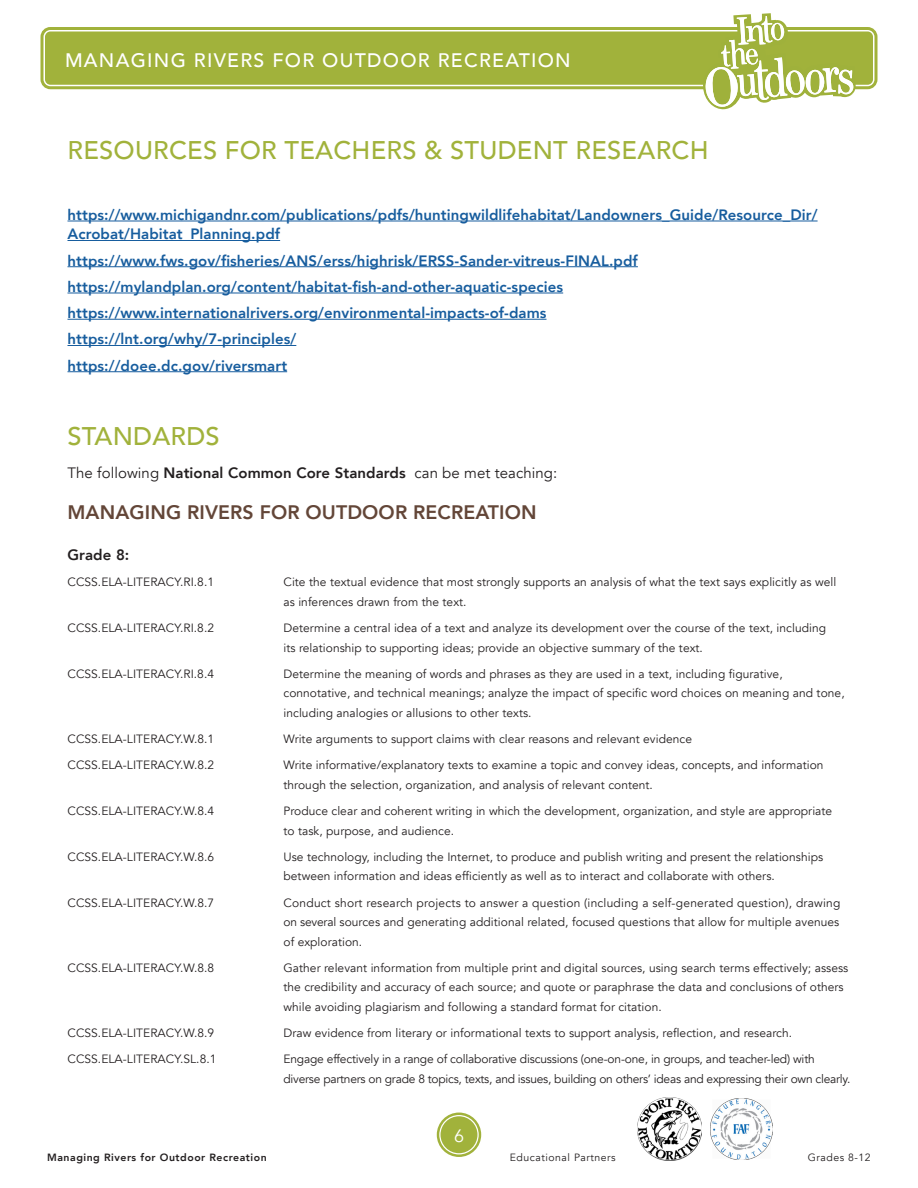
<style>
.page{position:relative;width:918px;height:1188px;background:#fff}
.page>*{position:absolute;margin:0;border:0;box-sizing:border-box;transform-origin:0 0}
.body{font:500 25.5px "Avenir";letter-spacing:.01em;color:#a1b23b}
.t1{font:500 19.5px "Avenir";letter-spacing:.065em;color:#fff}
.Standards{font:800 19.5px "Avenir";letter-spacing:.005em;color:#634638}
.t2{font:18px "Avenir";color:#fff}
.body-2{font:800 15px/19.5px "Avenir";letter-spacing:.005em;color:#175d9e}
.Standards-2{font:15px "Avenir";letter-spacing:.005em;color:#231f20}
.Standards-3{font:800 15px "Avenir";letter-spacing:.005em;color:#231f20}
.Standards-4{font:12px/19.5px "Avenir";letter-spacing:.005em;color:#231f20}
.Standards-5{font:12px/19.5px "Avenir";letter-spacing:-.02em;color:#231f20}
.t3{font:800 10.5px "Avenir";letter-spacing:.05em;color:#231f20}
.t4{font:10.5px "Avenir";letter-spacing:.05em;color:#231f20}
.s1{font-weight:800}
</style>
<div class="page">
<div style="left:45px;top:32px;width:828px;height:53px;background:#a1b23b;border-radius:5px"></div>
<div style="left:40px;top:27px;width:837px;height:62px;border:3px solid #a1b23b;border-radius:8px"></div>
<div style="left:47px;top:33px;width:824px;height:50px;border:3px solid #a1b23b;border-radius:2px"></div>
<svg style="left:702px;top:13px;width:154px;height:97px"></svg>
<div style="left:441px;top:1116px;width:36px;height:37px;background:#a1b23b;border-radius:50%"></div>
<div style="left:437px;top:1113px;width:44px;height:44px;border:2px solid #a1b23b;border-radius:50%"></div>
<div style="left:442px;top:1118px;width:34px;height:34px;border:2px solid #a1b23b;border-radius:50%"></div>
<img style="left:638px;top:1097px;width:64px;height:64px">
<img style="left:710px;top:1098px;width:63px;height:62px">
<hr style="left:68px;top:221px;width:750px;height:1px;background:#175d9e">
<hr style="left:68px;top:240px;width:212px;height:1px;background:#175d9e">
<hr style="left:68px;top:266px;width:570px;height:1px;background:#175d9e">
<hr style="left:68px;top:293px;width:495px;height:1px;background:#175d9e">
<hr style="left:68px;top:319px;width:479px;height:1px;background:#175d9e">
<hr style="left:68px;top:345px;width:228px;height:1px;background:#175d9e">
<hr style="left:68px;top:371px;width:219px;height:1px;background:#175d9e">
<h2 class="t1" style="left:65px;top:44px;width:507px">MANAGING RIVERS FOR OUTDOOR RECREATION</h2>
<p class="body" style="left:68px;top:128px;width:643px">RESOURCES FOR TEACHERS &amp; STUDENT RESEARCH</p>
<p class="body-2" style="left:68px;top:205px;width:752px">https://www.michigandnr.com/publications/pdfs/huntingwildlifehabitat/Landowners_Guide/Resource_Dir/<br>Acrobat/Habitat_Planning.pdf</p>
<p class="body-2" style="left:68px;top:251px;width:572px">https://www.fws.gov/fisheries/ANS/erss/highrisk/ERSS-Sander-vitreus-FINAL.pdf</p>
<p class="body-2" style="left:68px;top:277px;width:497px">https://mylandplan.org/content/habitat-fish-and-other-aquatic-species</p>
<p class="body-2" style="left:68px;top:303px;width:481px">https://www.internationalrivers.org/environmental-impacts-of-dams</p>
<p class="body-2" style="left:68px;top:329px;width:230px">https://lnt.org/why/7-principles/</p>
<p class="body-2" style="left:68px;top:356px;width:221px">https://doee.dc.gov/riversmart</p>
<p class="body" style="left:68px;top:414px;width:154px">STANDARDS</p>
<p class="Standards-2" style="left:68px;top:463px;width:491px">The following <span class="s1">National Common Core Standards</span> can be met teaching:</p>
<p class="Standards" style="left:68px;top:497px;width:471px">MANAGING RIVERS FOR OUTDOOR RECREATION</p>
<p class="Standards-3" style="left:68px;top:543px;width:63px">Grade 8:</p>
<p class="Standards-4" style="left:68px;top:573px;width:148px">CCSS.ELA-LITERACY.RI.8.1</p>
<p class="Standards-4" style="left:284px;top:573px;width:554px">Cite the textual evidence that most strongly supports an analysis of what the text says explicitly as well as inferences drawn from the text.</p>
<p class="Standards-4" style="left:68px;top:618px;width:148px">CCSS.ELA-LITERACY.RI.8.2</p>
<p class="Standards-4" style="left:284px;top:618px;width:544px">Determine a central idea of a text and analyze its development over the course of the text, including its relationship to supporting ideas; provide an objective summary of the text.</p>
<p class="Standards-4" style="left:68px;top:664px;width:148px">CCSS.ELA-LITERACY.RI.8.4</p>
<p class="Standards-4" style="left:284px;top:664px;width:563px">Determine the meaning of words and phrases as they are used in a text, including figurative, connotative, and technical meanings; analyze the impact of specific word choices on meaning and tone, including analogies or allusions to other texts.</p>
<p class="Standards-4" style="left:68px;top:729px;width:148px">CCSS.ELA-LITERACY.W.8.1</p>
<p class="Standards-4" style="left:284px;top:729px;width:410px">Write arguments to support claims with clear reasons and relevant evidence</p>
<p class="Standards-4" style="left:68px;top:756px;width:148px">CCSS.ELA-LITERACY.W.8.2</p>
<p class="Standards-4" style="left:284px;top:756px;width:542px">Write informative/explanatory texts to examine a topic and convey ideas, concepts, and information through the selection, organization, and analysis of relevant content.</p>
<p class="Standards-4" style="left:68px;top:801px;width:148px">CCSS.ELA-LITERACY.W.8.4</p>
<p class="Standards-4" style="left:284px;top:801px;width:550px">Produce clear and coherent writing in which the development, organization, and style are appropriate to task, purpose, and audience.</p>
<p class="Standards-4" style="left:68px;top:847px;width:148px">CCSS.ELA-LITERACY.W.8.6</p>
<p class="Standards-4" style="left:284px;top:847px;width:541px">Use technology, including the Internet, to produce and publish writing and present the relationships between information and ideas efficiently as well as to interact and collaborate with others.</p>
<p class="Standards-4" style="left:68px;top:893px;width:148px">CCSS.ELA-LITERACY.W.8.7</p>
<p class="Standards-4" style="left:284px;top:893px;width:559px;text-align:justify">Conduct short research projects to answer a question (including a self-generated question), drawing on several sources and generating additional related, focused questions that allow for multiple avenues of exploration.</p>
<p class="Standards-4" style="left:68px;top:958px;width:148px">CCSS.ELA-LITERACY.W.8.8</p>
<p class="Standards-4" style="left:284px;top:958px;width:566px">Gather relevant information from multiple print and digital sources, using search terms effectively; assess the credibility and accuracy of each source; and quote or paraphrase the data and conclusions of others while avoiding plagiarism and following a standard format for citation.</p>
<p class="Standards-4" style="left:68px;top:1023px;width:148px">CCSS.ELA-LITERACY.W.8.9</p>
<p class="Standards-4" style="left:284px;top:1023px;width:510px">Draw evidence from literary or informational texts to support analysis, reflection, and research.</p>
<p class="Standards-4" style="left:68px;top:1050px;width:150px">CCSS.ELA-LITERACY.SL.8.1</p>
<p class="Standards-5" style="left:284px;top:1050px;width:568px">Engage effectively in a range of collaborative discussions (one-on-one, in groups, and teacher-led) with diverse partners on grade 8 topics, texts, and issues, building on others’ ideas and expressing their own clearly.</p>
<h3 class="t2" style="left:454px;top:1125px;width:11px">6</h3>
<p class="t3" style="left:47px;top:1149px;width:221px">Managing Rivers for Outdoor Recreation</p>
<p class="t4" style="left:510px;top:1151px;width:108px">Educational Partners</p>
<p class="t4" style="left:808px;top:1151px;width:65px">Grades 8-12</p>
</div>
